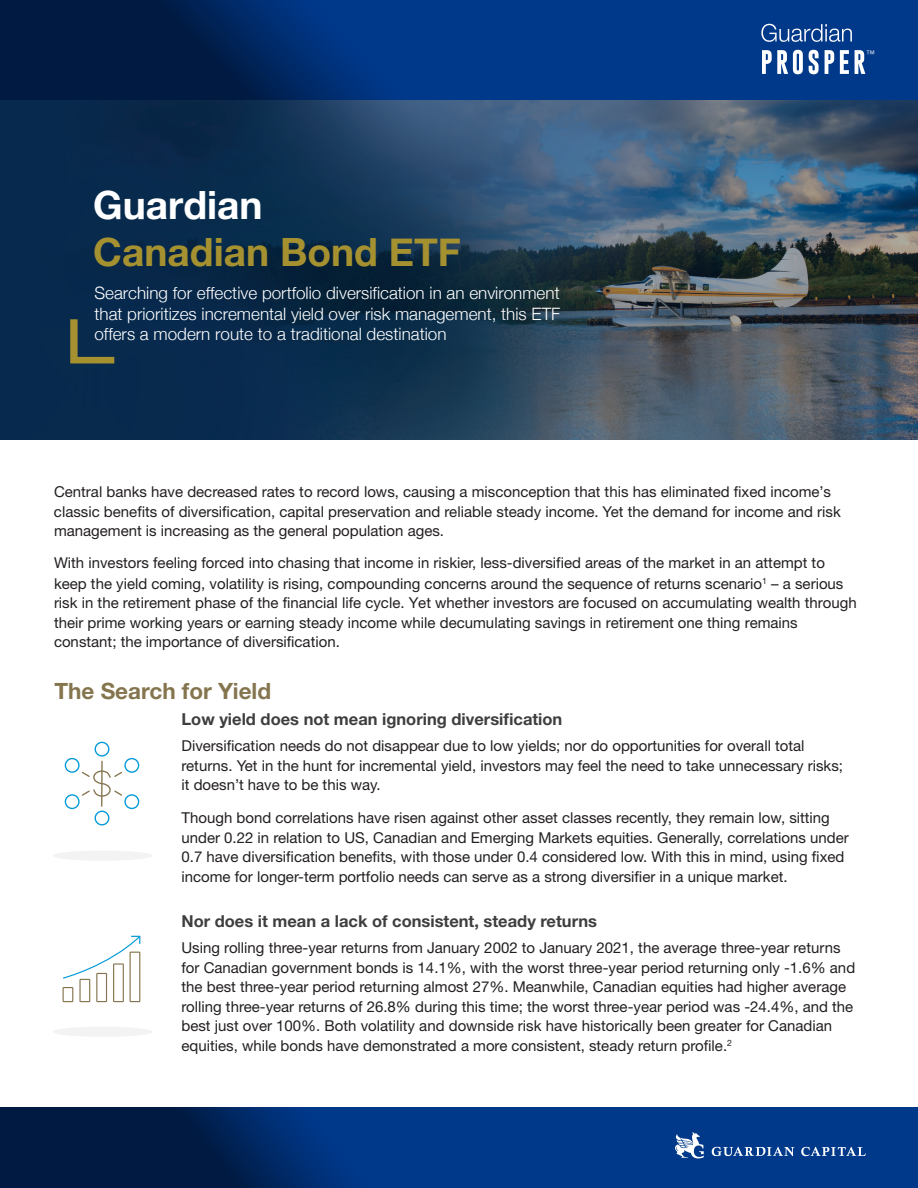
<style>
.page{position:relative;width:918px;height:1188px;background:#fff}
.page>*{position:absolute;margin:0;border:0;box-sizing:border-box;transform-origin:0 0}
.t1{font:700 39px/46.8px "Helvetica Neue";color:#a69131}
.t2{font:700 22.5px "Helvetica Neue LT Std";color:#85754f}
.t3{font:300 17.1px/20.5px "Helvetica Neue";color:#fff;text-align:justify}
.t4{font:700 16.5px "Helvetica Neue LT Std";color:#3e3e3f}
.t5{font:15px/19.5px "Helvetica Neue LT Std";color:#231f20}
.t6{font:300 9px "Helvetica";color:#fff}
.s1{color:#fff}
</style>
<div class="page">
<svg style="left:0;top:0;width:918px;height:100px;background:#002e73"></svg>
<svg style="left:761px;top:24px;width:91px;height:18px;background:#3e68a6"></svg>
<svg style="left:762px;top:50px;width:41px;height:24px"></svg>
<svg style="left:809px;top:50px;width:10px;height:24px"></svg>
<svg style="left:825px;top:50px;width:9px;height:24px"></svg>
<svg style="left:840px;top:50px;width:9px;height:24px"></svg>
<svg style="left:855px;top:50px;width:10px;height:24px"></svg>
<img style="left:0;top:100px;width:918px;height:340px">
<svg style="left:70px;top:319px;width:44px;height:44px;background:#334645"></svg>
<div style="left:52px;top:851px;width:101px;height:10px;background:#eeeeef;border-radius:50%"></div>
<div style="left:52px;top:1027px;width:101px;height:10px;background:#eeeeef;border-radius:50%"></div>
<hr style="left:101px;top:761px;width:2px;height:45px;background:#85754f">
<div style="left:95px;top:742px;width:14px;height:15px;border:1px solid #0099d8;border-radius:50%"></div>
<div style="left:95px;top:811px;width:14px;height:14px;border:1px solid #0099d8;border-radius:50%"></div>
<div style="left:65px;top:794px;width:15px;height:15px;border:1px solid #0099d8;border-radius:50%"></div>
<div style="left:124px;top:794px;width:15px;height:15px;border:1px solid #0099d8;border-radius:50%"></div>
<div style="left:65px;top:758px;width:15px;height:15px;border:1px solid #0099d8;border-radius:50%"></div>
<div style="left:124px;top:758px;width:15px;height:15px;border:1px solid #0099d8;border-radius:50%"></div>
<svg style="left:82px;top:771px;width:40px;height:27px"></svg>
<svg style="left:63px;top:935px;width:78px;height:44px"></svg>
<div style="left:63px;top:987px;width:10px;height:15px;border:1px solid #85754f"></div>
<div style="left:79px;top:979px;width:11px;height:23px;border:1px solid #85754f"></div>
<div style="left:96px;top:973px;width:11px;height:29px;border:1px solid #85754f"></div>
<div style="left:113px;top:963px;width:11px;height:39px;border:1px solid #85754f"></div>
<div style="left:130px;top:952px;width:10px;height:50px;border:1px solid #85754f"></div>
<svg style="left:0;top:1107px;width:918px;height:81px;background:#002e73"></svg>
<svg style="left:674px;top:1132px;width:30px;height:27px"></svg>
<svg style="left:712px;top:1147px;width:82px;height:9px"></svg>
<svg style="left:801px;top:1147px;width:65px;height:9px"></svg>
<p class="t1" style="left:93px;top:183px;width:369px"><span class="s1">Guardian<br></span>Canadian Bond ETF</p>
<p class="t3" style="left:94px;top:282px;width:467px">Searching for effective portfolio diversification in an environment that prioritizes incremental yield over risk management, this ETF offers a modern route to a traditional destination</p>
<p class="t6" style="left:866px;top:46px;width:10px">™</p>
<p class="t5" style="left:54px;top:482px;width:788px">Central banks have decreased rates to record lows, causing a misconception that this has eliminated fixed income’s classic benefits of diversification, capital preservation and reliable steady income. Yet the demand for income and risk management is increasing as the general population ages.</p>
<p class="t5" style="left:54px;top:553px;width:804px">With investors feeling forced into chasing that income in riskier, less-diversified areas of the market in an attempt to keep the yield coming, volatility is rising, compounding concerns around the sequence of returns scenario<sup>1</sup> – a serious risk in the retirement phase of the financial life cycle. Yet whether investors are focused on accumulating wealth through their prime working years or earning steady income while decumulating savings in retirement one thing remains constant; the importance of diversification.</p>
<p class="t2" style="left:54px;top:677px;width:218px">The Search for Yield</p>
<h3 class="t4" style="left:182px;top:709px;width:382px">Low yield does not mean ignoring diversification</h3>
<p class="t5" style="left:182px;top:736px;width:663px">Diversification needs do not disappear due to low yields; nor do opportunities for overall total returns. Yet in the hunt for incremental yield, investors may feel the need to take unnecessary risks; it doesn’t have to be this way.</p>
<p class="t5" style="left:182px;top:808px;width:669px">Though bond correlations have risen against other asset classes recently, they remain low, sitting under 0.22 in relation to US, Canadian and Emerging Markets equities. Generally, correlations under 0.7 have diversification benefits, with those under 0.4 considered low. With this in mind, using fixed income for longer-term portfolio needs can serve as a strong diversifier in a unique market.</p>
<h3 class="t4" style="left:182px;top:911px;width:417px">Nor does it mean a lack of consistent, steady returns</h3>
<p class="t5" style="left:182px;top:938px;width:675px">Using rolling three-year returns from January 2002 to January 2021, the average three-year returns for Canadian government bonds is 14.1%, with the worst three-year period returning only -1.6% and the best three-year period returning almost 27%. Meanwhile, Canadian equities had higher average rolling three-year returns of 26.8% during this time; the worst three-year period was -24.4%, and the best just over 100%. Both volatility and downside risk have historically been greater for Canadian equities, while bonds have demonstrated a more consistent, steady return profile.<sup>2</sup></p>
</div>
